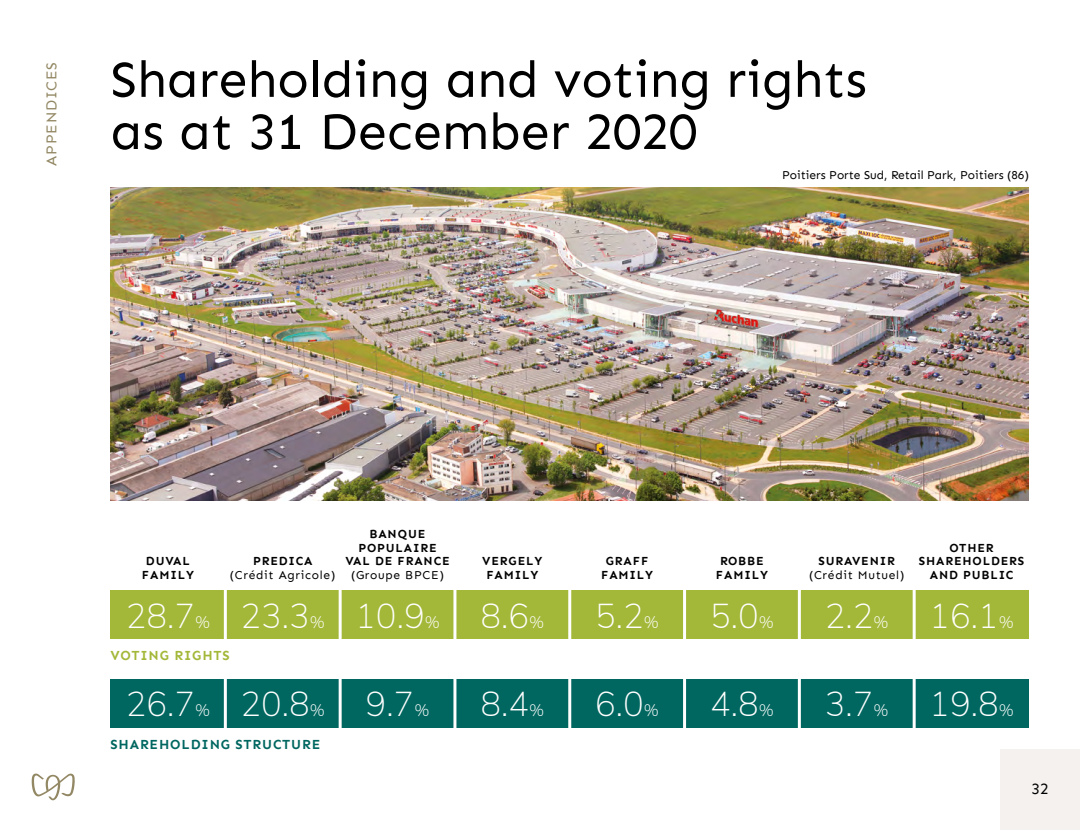
<style>
.page{position:relative;width:1080px;height:830px;background:#fff}
.page>*{position:absolute;margin:0;border:0;box-sizing:border-box;transform-origin:0 0}
.t1{font:52.05px/52.1px "Sen";color:#000}
.t2{font:200 34.5px "Nunito Sans";color:#fff}
.t3{font:15.6px "Sen";color:#000}
.t4{font:15px "Sen";letter-spacing:.06em;color:#938864}
.t5{font:700 13.5px "Sen";letter-spacing:.06em;color:#006760}
.t6{font:700 13.5px "Sen";letter-spacing:.06em;color:#a3b839}
.t7{font:700 12px/13.5px "Sen";letter-spacing:.07em;color:#000;text-align:center}
.t8{font:12px "Sen";letter-spacing:.06em;color:#000}
.t9{font:12px "Sen";color:#000}
.s1{font-size:16.5px}
</style>
<div class="page">
<div style="left:1000px;top:749px;width:80px;height:80px;background:#f4f1ee"></div>
<svg style="left:32px;top:773px;width:43px;height:27px"></svg>
<div style="left:111px;top:589px;width:918px;height:49px;background:#a3b839"></div>
<div style="left:111px;top:678px;width:918px;height:49px;background:#006760"></div>
<hr style="left:224px;top:574px;width:3px;height:164px;background:#fff">
<hr style="left:339px;top:574px;width:3px;height:164px;background:#fff">
<hr style="left:453px;top:574px;width:3px;height:164px;background:#fff">
<hr style="left:568px;top:574px;width:3px;height:164px;background:#fff">
<hr style="left:683px;top:574px;width:3px;height:164px;background:#fff">
<hr style="left:798px;top:574px;width:3px;height:164px;background:#fff">
<hr style="left:913px;top:574px;width:3px;height:164px;background:#fff">
<img style="left:111px;top:187px;width:918px;height:313px">
<p class="t4" style="left:43px;top:166px;width:105px;rotate:-90deg">APPENDICES</p>
<h1 class="t1" style="left:111px;top:53px;width:758px">Shareholding and voting rights as at 31 December 2020</h1>
<p class="t9" style="left:782px;top:168px;width:248px">Poitiers Porte Sud, Retail Park, Poitiers (86)</p>
<p class="t7" style="left:142px;top:554px;width:54px">DUVAL<br>FAMILY</p>
<p class="t7" style="left:253px;top:554px;width:61px">PREDICA</p>
<p class="t8" style="left:230px;top:567px;width:107px">(Crédit Agricole)</p>
<p class="t7" style="left:345px;top:527px;width:106px">BANQUE<br>POPULAIRE<br>VAL DE FRANCE</p>
<p class="t8" style="left:351px;top:567px;width:94px">(Groupe BPCE)</p>
<p class="t7" style="left:482px;top:554px;width:62px">VERGELY<br>FAMILY</p>
<p class="t7" style="left:601px;top:554px;width:54px">GRAFF<br>FAMILY</p>
<p class="t7" style="left:716px;top:554px;width:54px">ROBBE<br>FAMILY</p>
<p class="t7" style="left:819px;top:554px;width:78px">SURAVENIR</p>
<p class="t8" style="left:809px;top:567px;width:97px">(Crédit Mutuel)</p>
<p class="t7" style="left:919px;top:541px;width:107px">OTHER<br>SHAREHOLDERS<br>AND PUBLIC</p>
<h2 class="t2" style="left:126px;top:590px;width:86px">28.7<span class="s1">%</span></h2>
<h2 class="t2" style="left:240px;top:590px;width:86px">23.3<span class="s1">%</span></h2>
<h2 class="t2" style="left:355px;top:590px;width:86px">10.9<span class="s1">%</span></h2>
<h2 class="t2" style="left:480px;top:590px;width:65px">8.6<span class="s1">%</span></h2>
<h2 class="t2" style="left:595px;top:590px;width:65px">5.2<span class="s1">%</span></h2>
<h2 class="t2" style="left:710px;top:590px;width:65px">5.0<span class="s1">%</span></h2>
<h2 class="t2" style="left:825px;top:590px;width:65px">2.2<span class="s1">%</span></h2>
<h2 class="t2" style="left:929px;top:590px;width:86px">16.1<span class="s1">%</span></h2>
<p class="t6" style="left:111px;top:647px;width:121px">VOTING RIGHTS</p>
<h2 class="t2" style="left:126px;top:678px;width:86px">26.7<span class="s1">%</span></h2>
<h2 class="t2" style="left:240px;top:678px;width:86px">20.8<span class="s1">%</span></h2>
<h2 class="t2" style="left:366px;top:678px;width:65px">9.7<span class="s1">%</span></h2>
<h2 class="t2" style="left:480px;top:678px;width:65px">8.4<span class="s1">%</span></h2>
<h2 class="t2" style="left:595px;top:678px;width:65px">6.0<span class="s1">%</span></h2>
<h2 class="t2" style="left:710px;top:678px;width:65px">4.8<span class="s1">%</span></h2>
<h2 class="t2" style="left:825px;top:678px;width:65px">3.7<span class="s1">%</span></h2>
<h2 class="t2" style="left:929px;top:678px;width:86px">19.8<span class="s1">%</span></h2>
<p class="t5" style="left:111px;top:736px;width:211px">SHAREHOLDING STRUCTURE</p>
<h3 class="t3" style="left:1032px;top:778px;width:18px">32</h3>
</div>
